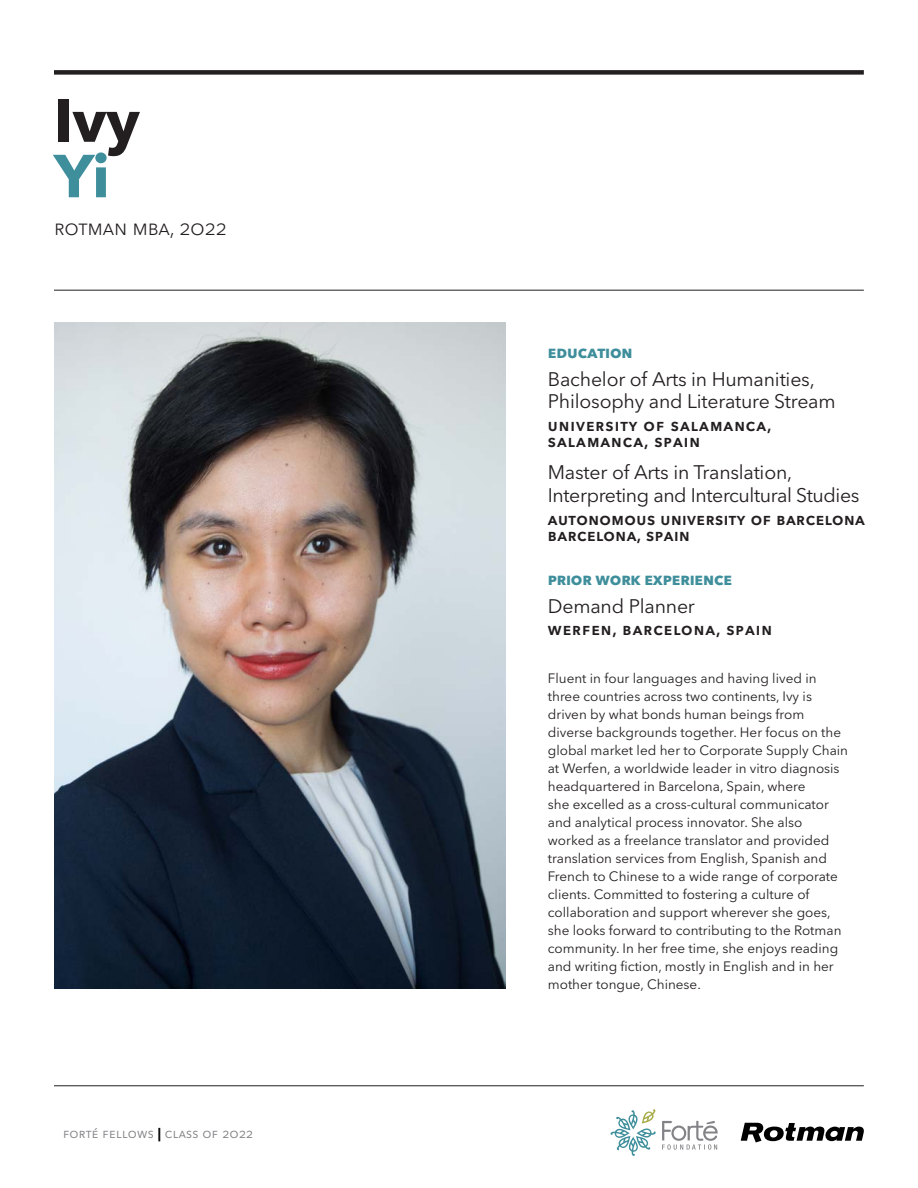
<style>
.page{position:relative;width:918px;height:1188px;background:#fff}
.page>*{position:absolute;margin:0;border:0;box-sizing:border-box;transform-origin:0 0}
.t1{font:700 60px/55.5px "Avenir Next LT Pro";color:#231f20}
.t2{font:300 21.6px "Avenir Next LT Pro";letter-spacing:-.01em;color:#231f20}
.t3{font:19.5px/22.8px "Avenir Next LT Pro";letter-spacing:-.01em;color:#231f20}
.t4{font:600 16.8px/16.5px "Avenir Next LT Pro";letter-spacing:.06em;color:#231f20}
.t5{font:600 16.8px "Avenir Next LT Pro";letter-spacing:.03em;color:#231f20}
.t6{font:700 16.5px "Avenir Next LT Pro";letter-spacing:-.01em;color:#3e8e9b}
.t7{font:13.5px/18px "Avenir Next LT Pro";color:#231f20}
.t8{font:13.5px "Avenir Next LT Pro";letter-spacing:.02em;color:#838286}
.s1{color:#3e8e9b}
.s2{font-weight:700;color:#000}
</style>
<div class="page">
<svg style="left:741px;top:1123px;width:123px;height:19px"></svg>
<div style="left:54px;top:70px;width:810px;height:5px;background:#231f20"></div>
<hr style="left:54px;top:1085px;width:810px;height:1px;background:#231f20">
<hr style="left:54px;top:290px;width:810px;height:1px;background:#231f20">
<svg style="left:611px;top:1109px;width:45px;height:47px"></svg>
<svg style="left:662px;top:1121px;width:56px;height:29px"></svg>
<img style="left:54px;top:323px;width:452px;height:666px">
<p class="t1" style="left:54px;top:93px;width:87px">Ivy<br><span class="s1">Yi</span></p>
<p class="t2" style="left:54px;top:214px;width:174px">rotman mba, 2022</p>
<p class="t8" style="left:63px;top:1125px;width:192px">forté fellows <span class="s2">|</span> class of 2022</p>
<p class="t6" style="left:548px;top:342px;width:86px">education</p>
<p class="t3" style="left:548px;top:367px;width:289px">Bachelor of Arts in Humanities,<br>Philosophy and Literature Stream</p>
<p class="t4" style="left:548px;top:417px;width:225px">university of salamanca, salamanca, spain</p>
<p class="t3" style="left:548px;top:461px;width:313px">Master of Arts in Translation,<br>Interpreting and Intercultural Studies</p>
<p class="t5" style="left:548px;top:508px;width:319px">autonomous university of barcelona</p>
<p class="t5" style="left:548px;top:525px;width:143px">barcelona, spain</p>
<p class="t6" style="left:548px;top:570px;width:186px">prior work experience</p>
<p class="t3" style="left:548px;top:595px;width:149px">Demand Planner</p>
<p class="t4" style="left:548px;top:621px;width:226px">werfen, barcelona, spain</p>
<p class="t7" style="left:548px;top:669px;width:302px">Fluent in four languages and having lived in three countries across two continents, Ivy is driven by what bonds human beings from diverse backgrounds together. Her focus on the global market led her to Corporate Supply Chain at Werfen, a worldwide leader in vitro diagnosis headquartered in Barcelona, Spain, where<br>she excelled as a cross-cultural communicator and analytical process innovator. She also worked as a freelance translator and provided translation services from English, Spanish and French to Chinese to a wide range of corporate clients. Committed to fostering a culture of collaboration and support wherever she goes, she looks forward to contributing to the Rotman community. In her free time, she enjoys reading and writing fiction, mostly in English and in her mother tongue, Chinese.</p>
</div>
